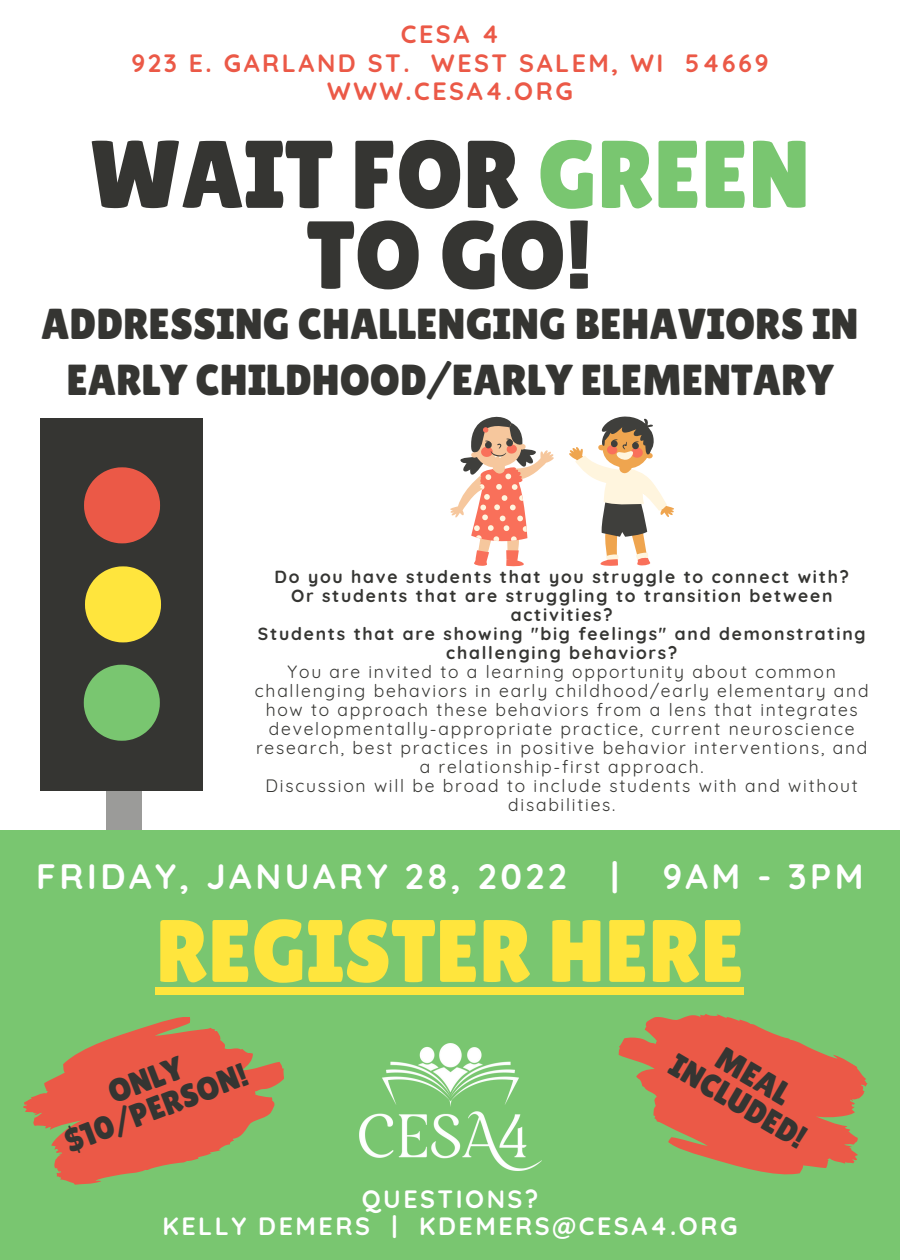
<style>
.page{position:relative;width:900px;height:1260px;background:#fff}
.page>*{position:absolute;margin:0;border:0;box-sizing:border-box;transform-origin:0 0}
.t1{font:95.75px/80.5px "Lilita One";color:#353532;text-align:center}
.t2{font:88.25px "Lilita One";color:#ffe53d}
.t3{font:43.25px/56.2px "Lilita One";color:#353532;text-align:center}
.t4{font:700 35.25px "Quicksand";letter-spacing:.1em;color:#fff}
.t5{font:32.5px/30px "Lilita One";color:#353532;text-align:center}
.t6{font:700 25px "Quicksand";letter-spacing:.1em;color:#eb5947}
.t7{font:700 25px "Quicksand";letter-spacing:.1em;color:#fff}
.t8{font:17.5px/19px "Quicksand";letter-spacing:.1em;color:#353532;text-align:center}
.t9{font:700 17.5px/19px "Quicksand";letter-spacing:.1em;color:#353532;text-align:center}
.s1{color:#79c670}
</style>
<div class="page">
<div style="left:106px;top:739px;width:35px;height:503px;background:#9b9b99"></div>
<div style="left:41px;top:443px;width:162px;height:326px;background:#353532"></div>
<div style="left:41px;top:419px;width:162px;height:24px;background:#353532"></div>
<div style="left:41px;top:769px;width:162px;height:22px;background:#353532"></div>
<svg style="left:85px;top:566px;width:76px;height:76px"></svg>
<svg style="left:84px;top:665px;width:76px;height:76px"></svg>
<svg style="left:84px;top:467px;width:76px;height:76px"></svg>
<div style="left:0;top:830px;width:900px;height:430px;background:#79c670"></div>
<img style="left:359px;top:1043px;width:182px;height:128px">
<div style="left:156px;top:988px;width:588px;height:7px;background:#ffe53d"></div>
<svg style="left:23px;top:1017px;width:261px;height:167px"></svg>
<svg style="left:618px;top:1014px;width:250px;height:161px"></svg>
<svg style="left:569px;top:416px;width:105px;height:150px"></svg>
<svg style="left:450px;top:416px;width:104px;height:151px"></svg>
<p class="t6" style="left:401px;top:18px;width:100px">CESA 4</p>
<p class="t6" style="left:132px;top:47px;width:638px">923 E. GARLAND ST. WEST SALEM, WI 54669</p>
<p class="t6" style="left:327px;top:75px;width:247px">WWW.CESA4.ORG</p>
<p class="t1" style="left:90px;top:134px;width:722px">WAIT FOR <span class="s1">GREEN<br></span>TO GO!</p>
<p class="t3" style="left:41px;top:296px;width:819px">ADDRESSING CHALLENGING BEHAVIORS IN<br>EARLY CHILDHOOD/EARLY ELEMENTARY</p>
<p class="t9" style="left:275px;top:567px;width:576px">Do you have students that you struggle to connect with?</p>
<p class="t9" style="left:291px;top:586px;width:543px">Or students that are struggling to transition between activities?</p>
<p class="t9" style="left:258px;top:624px;width:609px">Students that are showing "big feelings" and demonstrating challenging behaviors?</p>
<p class="t8" style="left:255px;top:662px;width:615px">You are invited to a learning opportunity about common challenging behaviors in early childhood/early elementary and how to approach these behaviors from a lens that integrates developmentally-appropriate practice, current neuroscience research, best practices in positive behavior interventions, and a relationship-first approach.</p>
<p class="t8" style="left:266px;top:776px;width:594px">Discussion will be broad to include students with and without disabilities.</p>
<p class="t4" style="left:36px;top:854px;width:829px">FRIDAY, JANUARY 28, 2022 | 9AM - 3PM</p>
<p class="t2" style="left:156px;top:900px;width:590px">REGISTER HERE</p>
<p class="t5" style="left:50px;top:1100px;width:195px;rotate:-21deg">ONLY $10/PERSON!</p>
<p class="t5" style="left:696px;top:1023px;width:155px;rotate:31deg">MEAL<br>INCLUDED!</p>
<p class="t7" style="left:362px;top:1183px;width:178px">QUESTIONS?</p>
<p class="t7" style="left:163px;top:1210px;width:576px">KELLY DEMERS | KDEMERS@CESA4.ORG</p>
</div>
